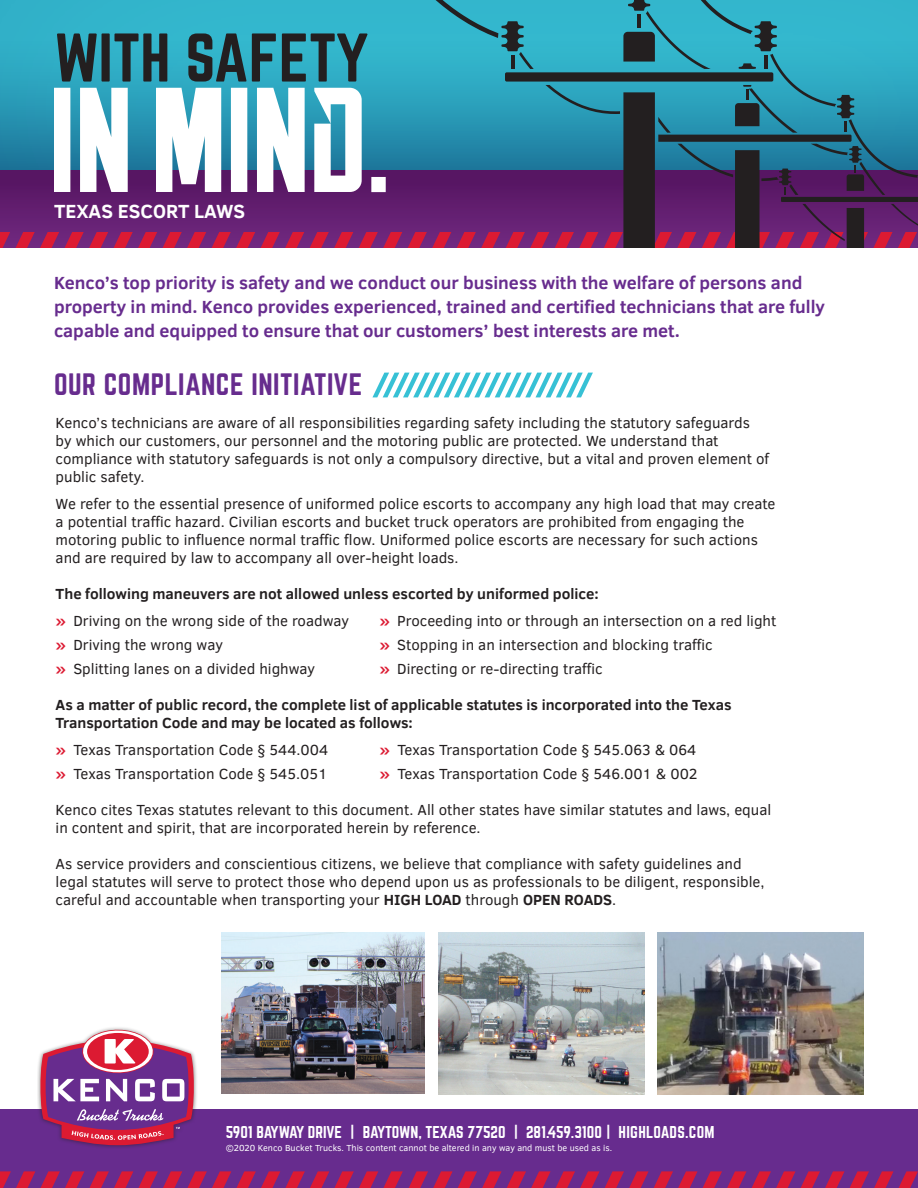
<style>
.page{position:relative;width:918px;height:1188px;background:#fff}
.page>*{position:absolute;margin:0;border:0;box-sizing:border-box;transform-origin:0 0}
.t1{font:700 148.95px "Reckoner";color:#fff}
.t2{font:900 64.5px "Gotham";color:#dc1a32}
.t3{font:60.15px "Norwester";color:#231f20}
.t4{font:27.15px "Norwester";letter-spacing:.02em;color:#672c8e}
.t5{font:700 19.5px "Clear Sans";color:#fff}
.t6{font:700 18px/24px "Clear Sans";color:#672c8e}
.t7{font:15px/18px "Clear Sans";color:#231f20}
.t8{font:700 15px/18px "Clear Sans";color:#231f20}
.t9{font:15px "Norwester";color:#fff}
.t10{font:9px "Clear Sans";color:#fff}
.s1{font-size:130.65px}
.s2{font-weight:700;color:#dc1a32}
.s3{font-weight:700}
.s4{font-family:"Clear Sans";font-weight:700}
</style>
<div class="page">
<img style="left:438px;top:932px;width:207px;height:162px">
<img style="left:657px;top:932px;width:207px;height:162px">
<img style="left:221px;top:932px;width:204px;height:162px">
<div style="left:0;top:1109px;width:918px;height:79px;background:#672c8e"></div>
<div style="left:37px;top:1026px;width:160px;height:123px;background:#231f20;opacity:.52"></div>
<svg style="left:41px;top:1030px;width:153px;height:115px"></svg>
<svg style="left:409px;top:1171px;width:509px;height:17px"></svg>
<svg style="left:0;top:1171px;width:403px;height:17px"></svg>
<svg style="left:372px;top:373px;width:221px;height:24px"></svg>
<div style="left:0;top:0;width:918px;height:255px;background:#33b6cc"></div>
<svg style="left:0;top:57px;width:546px;height:114px"></svg>
<svg style="left:0;top:171px;width:546px;height:78px;background:#642171"></svg>
<div style="left:505px;top:72px;width:268px;height:10px;background:#231f20;border-radius:2px"></div>
<svg style="left:409px;top:0;width:125px;height:69px"></svg>
<svg style="left:546px;top:0;width:372px;height:249px"></svg>
<div style="left:0;top:249px;width:918px;height:56px;background:#fff"></div>
<p class="t3" style="left:54px;top:29px;width:316px">WITH SAFETY</p>
<p class="t1" style="left:54px;top:74px;width:355px">IN MIND<span class="s1">.</span></p>
<p class="t5" style="left:54px;top:197px;width:193px">TEXAS ESCORT LAWS</p>
<p class="t2" style="left:-2px;top:223px;width:919px">/////////////////////////////////////</p>
<p class="t6" style="left:54px;top:270px;width:773px">Kenco’s top priority is safety and we conduct our business with the welfare of persons and property in mind. Kenco provides experienced, trained and certified technicians that are fully capable and equipped to ensure that our customers’ best interests are met.</p>
<p class="t4" style="left:54px;top:372px;width:310px">OUR COMPLIANCE INITIATIVE</p>
<p class="t7" style="left:56px;top:414px;width:715px">Kenco’s technicians are aware of all responsibilities regarding safety including the statutory safeguards by which our customers, our personnel and the motoring public are protected. We understand that compliance with statutory safeguards is not only a compulsory directive, but a vital and proven element of public safety.</p>
<p class="t7" style="left:56px;top:495px;width:721px">We refer to the essential presence of uniformed police escorts to accompany any high load that may create a potential traffic hazard. Civilian escorts and bucket truck operators are prohibited from engaging the motoring public to influence normal traffic flow. Uniformed police escorts are necessary for such actions and are required by law to accompany all over-height loads.</p>
<p class="t8" style="left:56px;top:585px;width:545px">The following maneuvers are not allowed unless escorted by uniformed police:</p>
<p class="t7" style="left:56px;top:612px;width:295px"><span class="s2">»</span> Driving on the wrong side of the roadway</p>
<p class="t7" style="left:56px;top:636px;width:169px"><span class="s2">»</span> Driving the wrong way</p>
<p class="t7" style="left:56px;top:660px;width:261px"><span class="s2">»</span> Splitting lanes on a divided highway</p>
<p class="t8" style="left:56px;top:696px;width:677px">As a matter of public record, the complete list of applicable statutes is incorporated into the Texas<br>Transportation Code and may be located as follows:</p>
<p class="t7" style="left:56px;top:741px;width:274px"><span class="s2">»</span> Texas Transportation Code § 544.004</p>
<p class="t7" style="left:380px;top:741px;width:318px"><span class="s2">»</span> Texas Transportation Code § 545.063 &amp; 064</p>
<p class="t7" style="left:56px;top:765px;width:273px"><span class="s2">»</span> Texas Transportation Code § 545.051</p>
<p class="t7" style="left:380px;top:765px;width:320px"><span class="s2">»</span> Texas Transportation Code § 546.001 &amp; 002</p>
<p class="t7" style="left:56px;top:801px;width:717px">Kenco cites Texas statutes relevant to this document. All other states have similar statutes and laws, equal in content and spirit, that are incorporated herein by reference.</p>
<p class="t7" style="left:56px;top:855px;width:710px">As service providers and conscientious citizens, we believe that compliance with safety guidelines and legal statutes will serve to protect those who depend upon us as professionals to be diligent, responsible, careful and accountable when transporting your <span class="s3">HIGH LOAD</span> through <span class="s3">OPEN ROADS</span>.</p>
<p class="t7" style="left:380px;top:612px;width:398px"><span class="s2">»</span> Proceeding into or through an intersection on a red light</p>
<p class="t7" style="left:380px;top:636px;width:335px"><span class="s2">»</span> Stopping in an intersection and blocking traffic</p>
<p class="t7" style="left:380px;top:660px;width:225px"><span class="s2">»</span> Directing or re-directing traffic</p>
<p class="t9" style="left:226px;top:1125px;width:490px">5901 BAYWAY DRIVE <span class="s4">|</span> BAYTOWN, TEXAS 77520 <span class="s4">|</span> 281.459.3100 <span class="s4">|</span> HIGHLOADS.COM</p>
<p class="t10" style="left:226px;top:1142px;width:388px">©2020 Kenco Bucket Trucks. This content cannot be altered in any way and must be used as is.</p>
</div>
